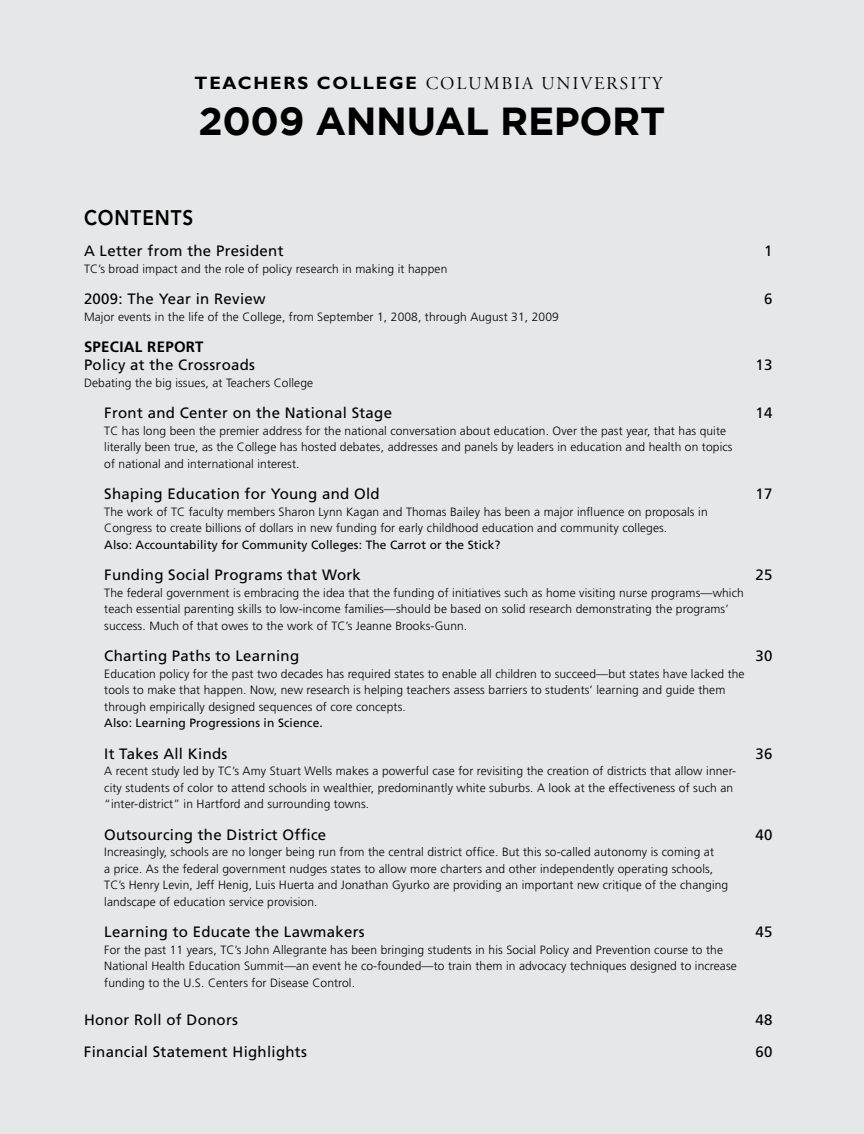
<style>
.page{position:relative;width:864px;height:1134px;background:#e6e7e8}
.page>*{position:absolute;margin:0;border:0;box-sizing:border-box;transform-origin:0 0}
.t1{font:700 39px "Gotham";letter-spacing:-.01em;color:#000}
.t2{font:800 21px "Avenir";letter-spacing:.05em;color:#000;scale:.9 1}
.t3{font:18px "Adobe Garamond Titling";letter-spacing:.1em;color:#000}
.t4{font:15px "Frutiger";letter-spacing:.02em;color:#000}
.t5{font:700 15px "Frutiger";letter-spacing:.02em;color:#000}
.t6{font:300 12px/16.5px "Frutiger";letter-spacing:.01em;color:#000}
.t7{font:12px "Frutiger";letter-spacing:.01em;color:#000}
.s1{font-family:"Gill Sans";font-weight:700}
</style>
<div class="page">
<h3 class="t3" style="left:195px;top:73px;width:470px"><span class="s1">TEACHERS COLLEGE</span> COLUMBIA UNIVERSITY</h3>
<h1 class="t1" style="left:199px;top:98px;width:459px">2009 ANNUAL REPORT</h1>
<h2 class="t2" style="left:84px;top:205px;width:123px">CONTENTS</h2>
<p class="t4" style="left:84px;top:242px;width:201px">A Letter from the President</p>
<p class="t4" style="left:764px;top:242px;width:10px">1</p>
<p class="t6" style="left:84px;top:261px;width:365px">TC’s broad impact and the role of policy research in making it happen</p>
<p class="t4" style="left:84px;top:290px;width:183px">2009: The Year in Review</p>
<p class="t4" style="left:764px;top:290px;width:10px">6</p>
<p class="t6" style="left:84px;top:309px;width:476px">Major events in the life of the College, from September 1, 2008, through August 31, 2009</p>
<p class="t5" style="left:84px;top:338px;width:121px">SPECIAL REPORT</p>
<p class="t4" style="left:84px;top:356px;width:173px">Policy at the Crossroads</p>
<p class="t4" style="left:756px;top:356px;width:18px">13</p>
<p class="t6" style="left:84px;top:375px;width:231px">Debating the big issues, at Teachers College</p>
<p class="t4" style="left:104px;top:404px;width:289px">Front and Center on the National Stage</p>
<p class="t4" style="left:756px;top:404px;width:18px">14</p>
<p class="t6" style="left:104px;top:423px;width:630px">TC has long been the premier address for the national conversation about education. Over the past year, that has quite literally been true, as the College has hosted debates, addresses and panels by leaders in education and health on topics of national and international interest.</p>
<p class="t4" style="left:104px;top:485px;width:277px">Shaping Education for Young and Old</p>
<p class="t4" style="left:756px;top:485px;width:18px">17</p>
<p class="t6" style="left:104px;top:504px;width:605px">The work of TC faculty members Sharon Lynn Kagan and Thomas Bailey has been a major influence on proposals in<br>Congress to create billions of dollars in new funding for early childhood education and community colleges.</p>
<p class="t7" style="left:104px;top:538px;width:398px">Also: Accountability for Community Colleges: The Carrot or the Stick?</p>
<p class="t4" style="left:104px;top:566px;width:258px">Funding Social Programs that Work</p>
<p class="t4" style="left:756px;top:566px;width:18px">25</p>
<p class="t6" style="left:104px;top:585px;width:641px">The federal government is embracing the idea that the funding of initiatives such as home visiting nurse programs—which teach essential parenting skills to low-income families—should be based on solid research demonstrating the programs’ success. Much of that owes to the work of TC’s Jeanne Brooks-Gunn.</p>
<p class="t4" style="left:104px;top:647px;width:197px">Charting Paths to Learning</p>
<p class="t4" style="left:756px;top:647px;width:18px">30</p>
<p class="t6" style="left:104px;top:666px;width:642px">Education policy for the past two decades has required states to enable all children to succeed—but states have lacked the tools to make that happen. Now, new research is helping teachers assess barriers to students’ learning and guide them through empirically designed sequences of core concepts.</p>
<p class="t7" style="left:104px;top:716px;width:220px">Also: Learning Progressions in Science.</p>
<p class="t4" style="left:104px;top:745px;width:125px">It Takes All Kinds</p>
<p class="t4" style="left:756px;top:745px;width:18px">36</p>
<p class="t6" style="left:104px;top:763px;width:633px">A recent study led by TC’s Amy Stuart Wells makes a powerful case for revisiting the creation of districts that allow inner&shy;city students of color to attend schools in wealthier, predominantly white suburbs. A look at the effectiveness of such an “inter-district” in Hartford and surrounding towns.</p>
<p class="t4" style="left:104px;top:826px;width:224px">Outsourcing the District Office</p>
<p class="t4" style="left:756px;top:826px;width:18px">40</p>
<p class="t6" style="left:104px;top:844px;width:626px">Increasingly, schools are no longer being run from the central district office. But this so-called autonomy is coming at<br>a price. As the federal government nudges states to allow more charters and other independently operating schools, TC’s Henry Levin, Jeff Henig, Luis Huerta and Jonathan Gyurko are providing an important new critique of the changing landscape of education service provision.</p>
<p class="t4" style="left:104px;top:923px;width:262px">Learning to Educate the Lawmakers</p>
<p class="t4" style="left:756px;top:923px;width:18px">45</p>
<p class="t6" style="left:104px;top:942px;width:634px">For the past 11 years, TC’s John Allegrante has been bringing students in his Social Policy and Prevention course to the<br>National Health Education Summit—an event he co-founded—to train them in advocacy techniques designed to increase funding to the U.S. Centers for Disease Control.</p>
<p class="t4" style="left:84px;top:1011px;width:156px">Honor Roll of Donors</p>
<p class="t4" style="left:756px;top:1011px;width:18px">48</p>
<p class="t4" style="left:84px;top:1043px;width:224px">Financial Statement Highlights</p>
<p class="t4" style="left:756px;top:1043px;width:18px">60</p>
</div>
